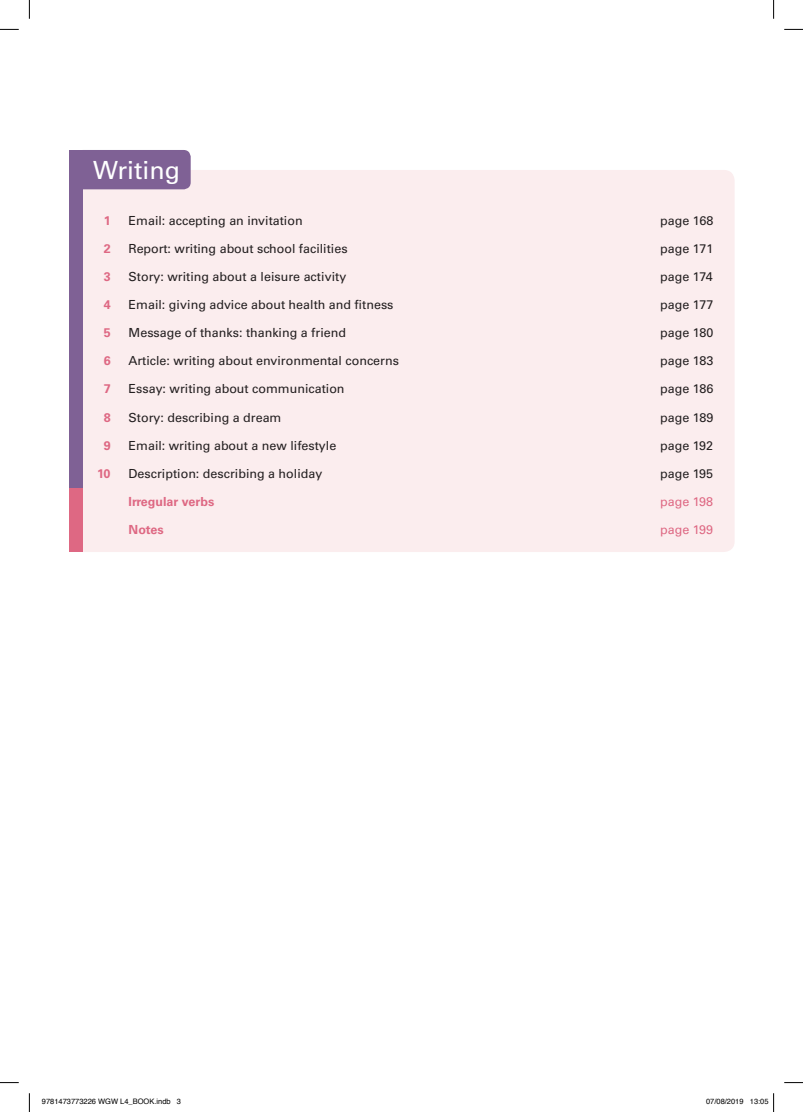
<style>
.page{position:relative;width:803px;height:1112px;background:#fff}
.page>*{position:absolute;margin:0;border:0;box-sizing:border-box;transform-origin:0 0}
.t1{font:25px "Univers LT Std";color:#fff}
.t2{font:12.5px "Univers LT Std";color:#231f20}
.t3{font:700 12.5px "Univers LT Std";color:#de6883}
.t4{font:12.5px "Univers LT Std";color:#de6883}
.t5{font:7.5px "Helvetica";color:#000}
</style>
<div class="page">
<div style="left:82px;top:170px;width:652px;height:382px;background:#fbedee"></div>
<div style="left:69px;top:150px;width:14px;height:359px;background:#7f6195"></div>
<div style="left:69px;top:488px;width:14px;height:63px;background:#de6883"></div>
<div style="left:83px;top:150px;width:108px;height:39px;background:#7f6195"></div>
<svg style="left:0;top:29px;width:19px;height:1px"></svg>
<svg style="left:784px;top:29px;width:19px;height:1px"></svg>
<svg style="left:0;top:1082px;width:19px;height:1px"></svg>
<svg style="left:784px;top:1082px;width:19px;height:1px"></svg>
<svg style="left:29px;top:0;width:1px;height:19px"></svg>
<svg style="left:29px;top:1093px;width:1px;height:18px"></svg>
<svg style="left:773px;top:0;width:1px;height:19px"></svg>
<svg style="left:773px;top:1093px;width:1px;height:18px"></svg>
<h1 class="t1" style="left:93px;top:155px;width:88px">Writing</h1>
<p class="t3" style="left:104px;top:213px;width:8px">1</p>
<p class="t2" style="left:129px;top:213px;width:176px">Email: accepting an invitation</p>
<p class="t2" style="left:660px;top:213px;width:55px">page 168</p>
<p class="t3" style="left:104px;top:241px;width:8px">2</p>
<p class="t2" style="left:129px;top:241px;width:220px">Report: writing about school facilities</p>
<p class="t2" style="left:660px;top:241px;width:55px">page 171</p>
<p class="t3" style="left:104px;top:269px;width:8px">3</p>
<p class="t2" style="left:129px;top:269px;width:219px">Story: writing about a leisure activity</p>
<p class="t2" style="left:660px;top:269px;width:54px">page 174</p>
<p class="t3" style="left:104px;top:297px;width:8px">4</p>
<p class="t2" style="left:129px;top:297px;width:266px">Email: giving advice about health and fitness</p>
<p class="t2" style="left:660px;top:297px;width:55px">page 177</p>
<p class="t3" style="left:104px;top:325px;width:8px">5</p>
<p class="t2" style="left:129px;top:325px;width:219px">Message of thanks: thanking a friend</p>
<p class="t2" style="left:660px;top:325px;width:55px">page 180</p>
<p class="t3" style="left:104px;top:353px;width:8px">6</p>
<p class="t2" style="left:129px;top:353px;width:272px">Article: writing about environmental concerns</p>
<p class="t2" style="left:660px;top:353px;width:55px">page 183</p>
<p class="t3" style="left:104px;top:381px;width:8px">7</p>
<p class="t2" style="left:129px;top:381px;width:217px">Essay: writing about communication</p>
<p class="t2" style="left:660px;top:381px;width:55px">page 186</p>
<p class="t3" style="left:104px;top:410px;width:8px">8</p>
<p class="t2" style="left:129px;top:409px;width:154px">Story: describing a dream</p>
<p class="t2" style="left:660px;top:409px;width:55px">page 189</p>
<p class="t3" style="left:104px;top:438px;width:8px">9</p>
<p class="t2" style="left:129px;top:438px;width:209px">Email: writing about a new lifestyle</p>
<p class="t2" style="left:660px;top:438px;width:54px">page 192</p>
<p class="t3" style="left:97px;top:466px;width:15px">10</p>
<p class="t2" style="left:129px;top:466px;width:195px">Description: describing a holiday</p>
<p class="t2" style="left:660px;top:466px;width:54px">page 195</p>
<p class="t3" style="left:129px;top:494px;width:87px">Irregular verbs</p>
<p class="t4" style="left:660px;top:494px;width:54px">page 198</p>
<p class="t3" style="left:129px;top:522px;width:37px">Notes</p>
<p class="t4" style="left:660px;top:522px;width:54px">page 199</p>
<p class="t5" style="left:42px;top:1095px;width:141px">9781473773226 WGW L4_BOOK.indb 3</p>
<p class="t5" style="left:706px;top:1095px;width:64px">07/08/2019 13:05</p>
</div>
